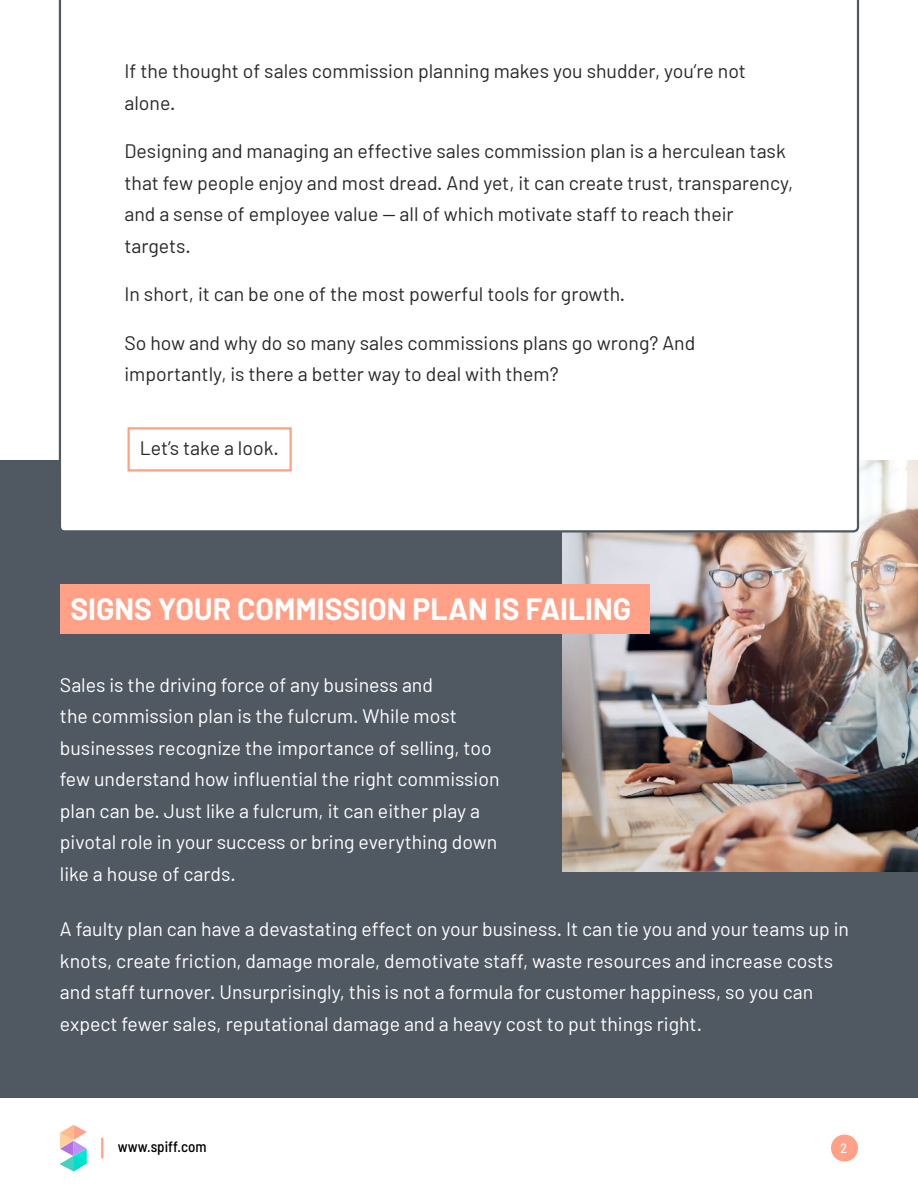
<style>
.page{position:relative;width:918px;height:1188px;background:#fff}
.page>*{position:absolute;margin:0;border:0;box-sizing:border-box;transform-origin:0 0}
.t1{font:700 30px "Barlow";color:#fff}
.t2{font:19.5px/31.5px "Barlow";color:#fff}
.t3{font:19.5px/31.5px "Barlow";color:#282827}
.t4{font:500 semi-condensed 15px "Barlow";color:#000}
.t5{font:500 semi-condensed 13.5px "Barlow";color:#fff}
</style>
<div class="page">
<svg style="left:60px;top:1125px;width:27px;height:46px"></svg>
<svg style="left:101px;top:1139px;width:2px;height:18px"></svg>
<div style="left:831px;top:1135px;width:27px;height:27px;background:#ffa087;border-radius:50%"></div>
<div style="left:0;top:461px;width:918px;height:637px;background:#505861"></div>
<img style="left:562px;top:460px;width:356px;height:412px">
<div style="left:60px;top:584px;width:590px;height:50px;background:#ffa087"></div>
<svg style="left:59px;top:0;width:800px;height:532px"></svg>
<div style="left:128px;top:427px;width:164px;height:45px;border:2px solid #ffa087"></div>
<p class="t3" style="left:124px;top:55px;width:623px">If the thought of sales commission planning makes you shudder, you’re not alone.</p>
<p class="t3" style="left:124px;top:135px;width:670px">Designing and managing an effective sales commission plan is a herculean task that few people enjoy and most dread. And yet, it can create trust, transparency, and a sense of employee value — all of which motivate staff to reach their targets.</p>
<p class="t3" style="left:124px;top:278px;width:502px">In short, it can be one of the most powerful tools for growth.</p>
<p class="t3" style="left:124px;top:326px;width:572px">So how and why do so many sales commissions plans go wrong? And importantly, is there a better way to deal with them?</p>
<p class="t3" style="left:140px;top:432px;width:140px">Let’s take a look.</p>
<h1 class="t1" style="left:70px;top:591px;width:562px">SIGNS YOUR COMMISSION PLAN IS FAILING</h1>
<p class="t2" style="left:60px;top:668px;width:441px">Sales is the driving force of any business and<br>the commission plan is the fulcrum. While most businesses recognize the importance of selling, too few understand how influential the right commission plan can be. Just like a fulcrum, it can either play a pivotal role in your success or bring everything down like a house of cards.</p>
<p class="t2" style="left:60px;top:913px;width:791px">A faulty plan can have a devastating effect on your business. It can tie you and your teams up in knots, create friction, damage morale, demotivate staff, waste resources and increase costs and staff turnover. Unsurprisingly, this is not a formula for customer happiness, so you can expect fewer sales, reputational damage and a heavy cost to put things right.</p>
<p class="t4" style="left:118px;top:1136px;width:90px">www.spiff.com</p>
<p class="t5" style="left:840px;top:1138px;width:8px">2</p>
</div>
